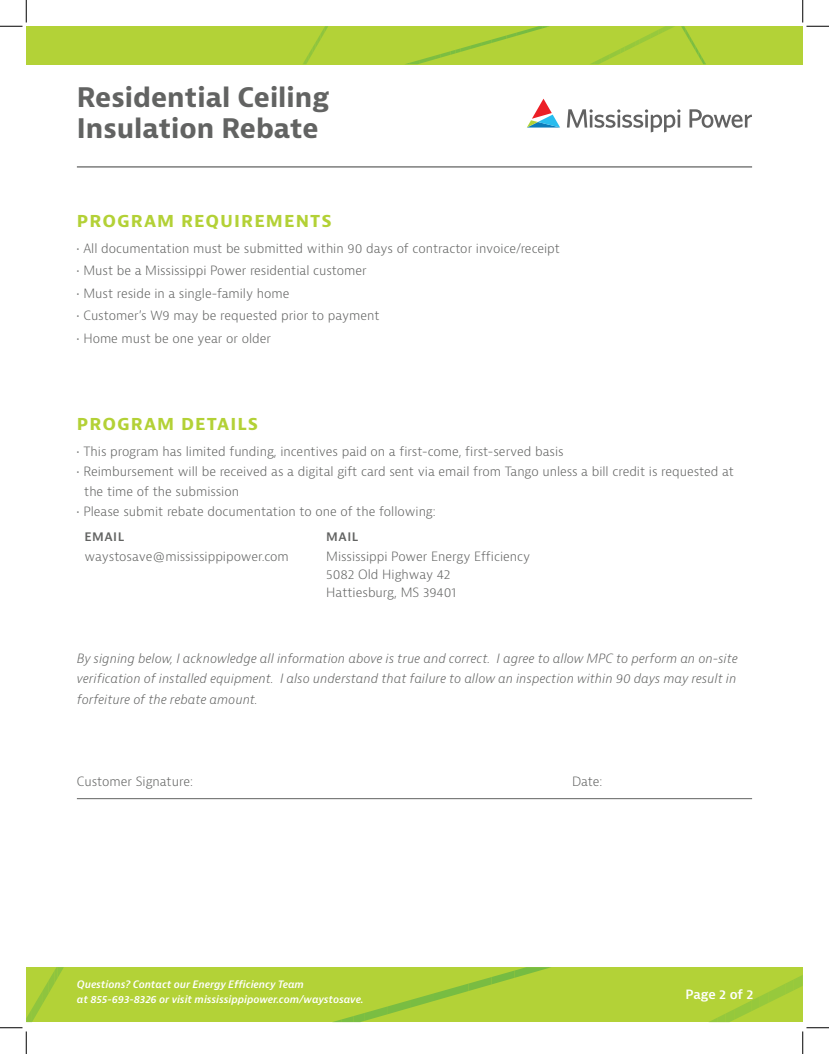
<style>
.page{position:relative;width:829px;height:1054px;background:#fff}
.page>*{position:absolute;margin:0;border:0;box-sizing:border-box;transform-origin:0 0}
.t1{font:700 26.25px/31.5px "Bernina Sans";color:#626362}
.t2{font:700 17.5px "Bernina Sans";letter-spacing:.06em;color:#b3d136}
.t3{font:300 12.5px/20px "Bernina Sans";color:#626362}
.t4{font:italic 300 12.5px/20.5px "Bernina Sans";color:#626362;text-align:justify}
.t5{font:600 12.5px "Bernina Sans";letter-spacing:.04em;color:#626362}
.t6{font:600 12.5px "Bernina Sans";color:#fff}
.t7{font:italic 600 10px/15.5px "Bernina Sans";color:#fff}
</style>
<div class="page">
<div style="left:26px;top:967px;width:776px;height:55px;background:#b3d237"></div>
<svg style="left:333px;top:967px;width:218px;height:55px"></svg>
<div style="left:26px;top:26px;width:776px;height:38px;background:#b3d237"></div>
<svg style="left:681px;top:26px;width:25px;height:38px"></svg>
<svg style="left:589px;top:26px;width:86px;height:39px"></svg>
<svg style="left:303px;top:26px;width:25px;height:38px"></svg>
<svg style="left:406px;top:26px;width:143px;height:38px"></svg>
<svg style="left:527px;top:99px;width:33px;height:29px"></svg>
<svg style="left:567px;top:109px;width:185px;height:23px"></svg>
<hr style="left:77px;top:166px;width:675px;height:2px;background:#626362">
<hr style="left:77px;top:798px;width:675px;height:1px;background:#626362">
<svg style="left:0;top:0;width:27px;height:27px"></svg>
<svg style="left:0;top:967px;width:64px;height:87px"></svg>
<svg style="left:802px;top:0;width:27px;height:27px"></svg>
<svg style="left:709px;top:975px;width:120px;height:79px"></svg>
<p class="t1" style="left:77px;top:82px;width:254px">Residential Ceiling<br>Insulation Rebate</p>
<p class="t2" style="left:77px;top:210px;width:256px">PROGRAM REQUIREMENTS</p>
<p class="t3" style="left:77px;top:238px;width:484px">• All documentation must be submitted within 90 days of contractor invoice/receipt</p>
<p class="t3" style="left:77px;top:261px;width:291px">• Must be a Mississippi Power residential customer</p>
<p class="t3" style="left:77px;top:283px;width:214px">• Must reside in a single-family home</p>
<p class="t3" style="left:77px;top:306px;width:304px">• Customer’s W9 may be requested prior to payment</p>
<p class="t3" style="left:77px;top:328px;width:196px">• Home must be one year or older</p>
<p class="t2" style="left:77px;top:413px;width:183px">PROGRAM DETAILS</p>
<p class="t3" style="left:77px;top:441px;width:488px">• This program has limited funding, incentives paid on a first-come, first-served basis</p>
<p class="t3" style="left:84px;top:461px;width:651px;text-indent:-7px">• Reimbursement will be received as a digital gift card sent via email from Tango unless a bill credit is requested at the time of the submission</p>
<p class="t3" style="left:77px;top:501px;width:360px">• Please submit rebate documentation to one of the following:</p>
<p class="t5" style="left:84px;top:528px;width:41px">EMAIL</p>
<p class="t3" style="left:84px;top:547px;width:206px">waystosave@mississippipower.com</p>
<p class="t5" style="left:326px;top:528px;width:34px">MAIL</p>
<p class="t3" style="left:326px;top:547px;width:205px">Mississippi Power Energy Efficiency</p>
<p class="t3" style="left:326px;top:565px;width:126px">5082 Old Highway 42</p>
<p class="t3" style="left:326px;top:583px;width:131px">Hattiesburg, MS 39401</p>
<p class="t4" style="left:77px;top:648px;width:662px">By signing below, I acknowledge all information above is true and correct. I agree to allow MPC to perform an on-site verification of installed equipment. I also understand that failure to allow an inspection within 90 days may result in forfeiture of the rebate amount.</p>
<p class="t3" style="left:77px;top:771px;width:118px">Customer Signature:</p>
<p class="t3" style="left:572px;top:771px;width:32px">Date:</p>
<p class="t7" style="left:77px;top:977px;width:288px">Questions? Contact our Energy Efficiency Team<br>at 855-693-8326 or visit mississippipower.com/waystosave.</p>
<p class="t6" style="left:685px;top:986px;width:70px">Page 2 of 2</p>
</div>
